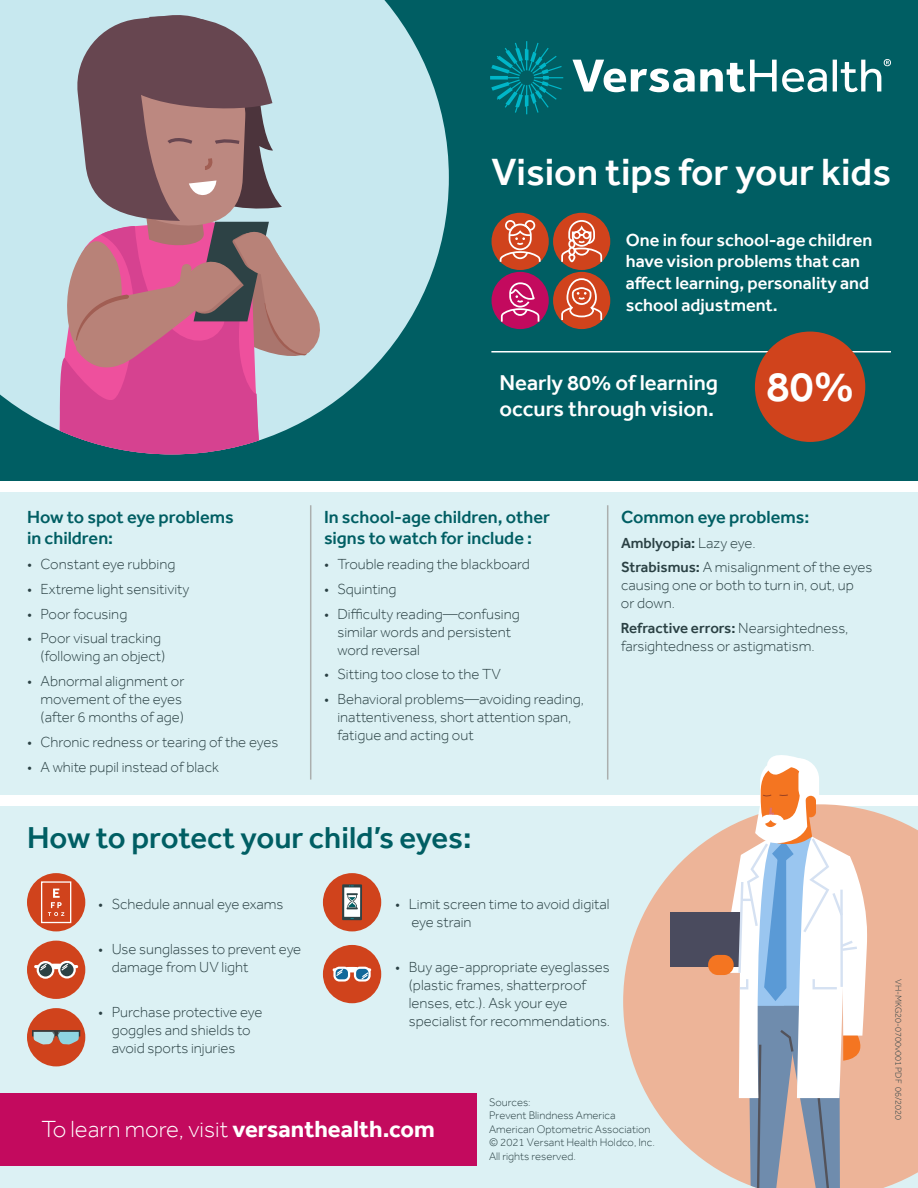
<style>
.page{position:relative;width:918px;height:1188px;background:#fff}
.page>*{position:absolute;margin:0;border:0;box-sizing:border-box;transform-origin:0 0}
.t1{font:500 43.65px "Effra";color:#fff}
.t2{font:500 39px "Effra";color:#fff}
.t3{font:500 31.05px "Effra";color:#005e63}
.t4{font:300 24px "Effra";color:#fff}
.t5{font:500 22.05px/26.5px "Effra";color:#fff}
.t6{font:500 18px/21.6px "Effra";color:#fff}
.t7{font:500 18px/21.6px "Effra";color:#005e63}
.t8{font:300 15px/18px "Effra";color:#2b4144}
.t9{font:500 15px "Effra";color:#2b4144}
.t10{font:300 11.25px/13.5px "Effra";color:#2b4144}
.t11{font:300 9px "Effra";color:#2b4144}
.s1{font-weight:300}
.s2{font-weight:500}
.s3{font-weight:700}
</style>
<div class="page">
<div style="left:0;top:807px;width:918px;height:381px;background:#dcf1f4"></div>
<div style="left:0;top:492px;width:918px;height:303px;background:#dcf1f4"></div>
<div style="left:0;top:0;width:918px;height:480px;background:#005e63"></div>
<div style="left:0;top:1093px;width:476px;height:72px;background:#c30a5e"></div>
<svg style="left:623px;top:806px;width:295px;height:382px;fill:#edb498"></svg>
<hr style="left:310px;top:505px;width:1px;height:275px;background:#abafae">
<hr style="left:607px;top:505px;width:1px;height:275px;background:#abafae">
<div style="left:670px;top:912px;width:76px;height:54px;background:#4a4b5e"></div>
<div style="left:708px;top:955px;width:26px;height:20px;background:#f47521;border-radius:10px"></div>
<svg style="left:723px;top:755px;width:146px;height:433px;background:#d2c9c9"></svg>
<div style="left:492px;top:272px;width:57px;height:57px;background:#c30a5e;border-radius:50%"></div>
<svg style="left:501px;top:282px;width:38px;height:40px"></svg>
<div style="left:553px;top:272px;width:57px;height:57px;background:#d0431c;border-radius:50%"></div>
<svg style="left:561px;top:278px;width:41px;height:42px"></svg>
<div style="left:492px;top:213px;width:57px;height:57px;background:#d0431c;border-radius:50%"></div>
<svg style="left:500px;top:220px;width:41px;height:42px"></svg>
<div style="left:553px;top:213px;width:57px;height:57px;background:#d0431c;border-radius:50%"></div>
<svg style="left:561px;top:220px;width:41px;height:42px"></svg>
<hr style="left:491px;top:351px;width:400px;height:1px;background:#fff">
<div style="left:755px;top:332px;width:110px;height:110px;background:#d0431c;border-radius:50%"></div>
<div style="left:27px;top:873px;width:58px;height:58px;background:#d0431c;border-radius:50%"></div>
<div style="left:41px;top:881px;width:30px;height:42px;border:1px solid #fff"></div>
<svg style="left:48px;top:889px;width:16px;height:27px"></svg>
<svg style="left:490px;top:41px;width:73px;height:73px"></svg>
<svg style="left:572px;top:60px;width:255px;height:32px"></svg>
<svg style="left:833px;top:59px;width:58px;height:33px"></svg>
<svg style="left:0;top:0;width:449px;height:440px;fill:#c7e8ef"></svg>
<svg style="left:56px;top:223px;width:206px;height:231px;background:#c64d92"></svg>
<svg style="left:58px;top:10px;width:266px;height:362px;background:#a88a94"></svg>
<div style="left:27px;top:1008px;width:58px;height:58px;background:#d0431c;border-radius:50%"></div>
<svg style="left:32px;top:1030px;width:48px;height:15px"></svg>
<div style="left:27px;top:941px;width:58px;height:58px;background:#d0431c;border-radius:50%"></div>
<hr style="left:34px;top:965px;width:19px;height:3px;background:#fff">
<hr style="left:60px;top:965px;width:18px;height:3px;background:#fff">
<svg style="left:38px;top:962px;width:15px;height:16px"></svg>
<div style="left:37px;top:961px;width:17px;height:18px;border:2px solid #fff;border-radius:50%"></div>
<svg style="left:59px;top:962px;width:16px;height:15px"></svg>
<div style="left:58px;top:961px;width:18px;height:18px;border:2px solid #fff;border-radius:50%"></div>
<svg style="left:39px;top:961px;width:30px;height:11px"></svg>
<div style="left:323px;top:945px;width:58px;height:58px;background:#d0431c;border-radius:50%"></div>
<hr style="left:333px;top:968px;width:18px;height:3px;background:#fff">
<hr style="left:353px;top:968px;width:18px;height:3px;background:#fff">
<div style="left:333px;top:967px;width:17px;height:15px;border:2px solid #fff;border-radius:5px"></div>
<div style="left:354px;top:967px;width:17px;height:15px;border:2px solid #fff;border-radius:5px"></div>
<svg style="left:335px;top:966px;width:35px;height:15px"></svg>
<div style="left:323px;top:873px;width:58px;height:58px;background:#d0431c;border-radius:50%"></div>
<svg style="left:342px;top:884px;width:20px;height:36px"></svg>
<div style="left:344px;top:887px;width:16px;height:30px;background:#fff"></div>
<svg style="left:347px;top:893px;width:11px;height:16px"></svg>
<p class="t2" style="left:492px;top:149px;width:401px">Vision tips for your kids</p>
<p class="t6" style="left:626px;top:229px;width:248px">One in four school-age children have vision problems that can affect learning, personality and school adjustment.</p>
<p class="t7" style="left:27px;top:506px;width:208px">How to spot eye problems in children:</p>
<p class="t8" style="left:27px;top:555px;width:150px">• Constant eye rubbing</p>
<p class="t8" style="left:27px;top:580px;width:164px">• Extreme light sensitivity</p>
<p class="t8" style="left:27px;top:605px;width:102px">• Poor focusing</p>
<p class="t8" style="left:27px;top:629px;width:140px;text-align:right">• Poor visual tracking (following an object)</p>
<p class="t8" style="left:40px;top:672px;width:145px;text-indent:-14px">• Abnormal alignment or movement of the eyes (after 6 months of age)</p>
<p class="t8" style="left:27px;top:733px;width:253px">• Chronic redness or tearing of the eyes</p>
<p class="t8" style="left:27px;top:758px;width:193px">• A white pupil instead of black</p>
<p class="t5" style="left:500px;top:369px;width:220px">Nearly 80% of learning occurs through vision.</p>
<h1 class="t1" style="left:766px;top:361px;width:89px">80%</h1>
<p class="t7" style="left:324px;top:506px;width:228px">In school-age children, other signs to watch for include :</p>
<p class="t8" style="left:324px;top:555px;width:207px">• Trouble reading the blackboard</p>
<p class="t8" style="left:324px;top:580px;width:74px">• Squinting</p>
<p class="t8" style="left:337px;top:605px;width:184px;text-indent:-13px">• Difficulty reading—confusing similar words and persistent word reversal</p>
<p class="t8" style="left:324px;top:665px;width:179px">• Sitting too close to the TV</p>
<p class="t8" style="left:338px;top:690px;width:248px;text-indent:-14px">• Behavioral problems—avoiding reading, inattentiveness, short attention span, fatigue and acting out</p>
<p class="t7" style="left:621px;top:506px;width:190px">Common eye problems:</p>
<p class="t9" style="left:621px;top:534px;width:136px">Amblyopia: <span class="s1">Lazy eye.</span></p>
<p class="t8" style="left:621px;top:558px;width:253px"><span class="s2">Strabismus:</span> A misalignment of the eyes causing one or both to turn in, out, up<br>or down.</p>
<p class="t8" style="left:621px;top:619px;width:229px"><span class="s2">Refractive errors:</span> Nearsightedness, farsightedness or astigmatism.</p>
<p class="t3" style="left:27px;top:819px;width:446px">How to protect your child’s eyes:</p>
<p class="t8" style="left:98px;top:894px;width:187px">• Schedule annual eye exams</p>
<p class="t8" style="left:112px;top:939px;width:191px;text-indent:-14px">• Use sunglasses to prevent eye damage from UV light</p>
<p class="t8" style="left:112px;top:1002px;width:152px;text-indent:-13px">• Purchase protective eye goggles and shields to avoid sports injuries</p>
<p class="t8" style="left:411px;top:894px;width:200px;text-indent:-16px">• Limit screen time to avoid digital eye strain</p>
<p class="t8" style="left:409px;top:957px;width:203px;text-indent:-14px">• Buy age-appropriate eyeglasses (plastic frames, shatterproof lenses, etc.). Ask your eye specialist for recommendations.</p>
<p class="t4" style="left:41px;top:1115px;width:395px">To learn more, visit <span class="s3">versanthealth.com</span></p>
<p class="t10" style="left:489px;top:1095px;width:167px">Sources:<br>Prevent Blindness America<br>American Optometric Association © 2021 Versant Health Holdco, Inc.<br>All rights reserved.</p>
<p class="t11" style="left:904px;top:979px;width:142px;rotate:90deg">VH-MKG20-0700v001 PDF 06/2020</p>
</div>
